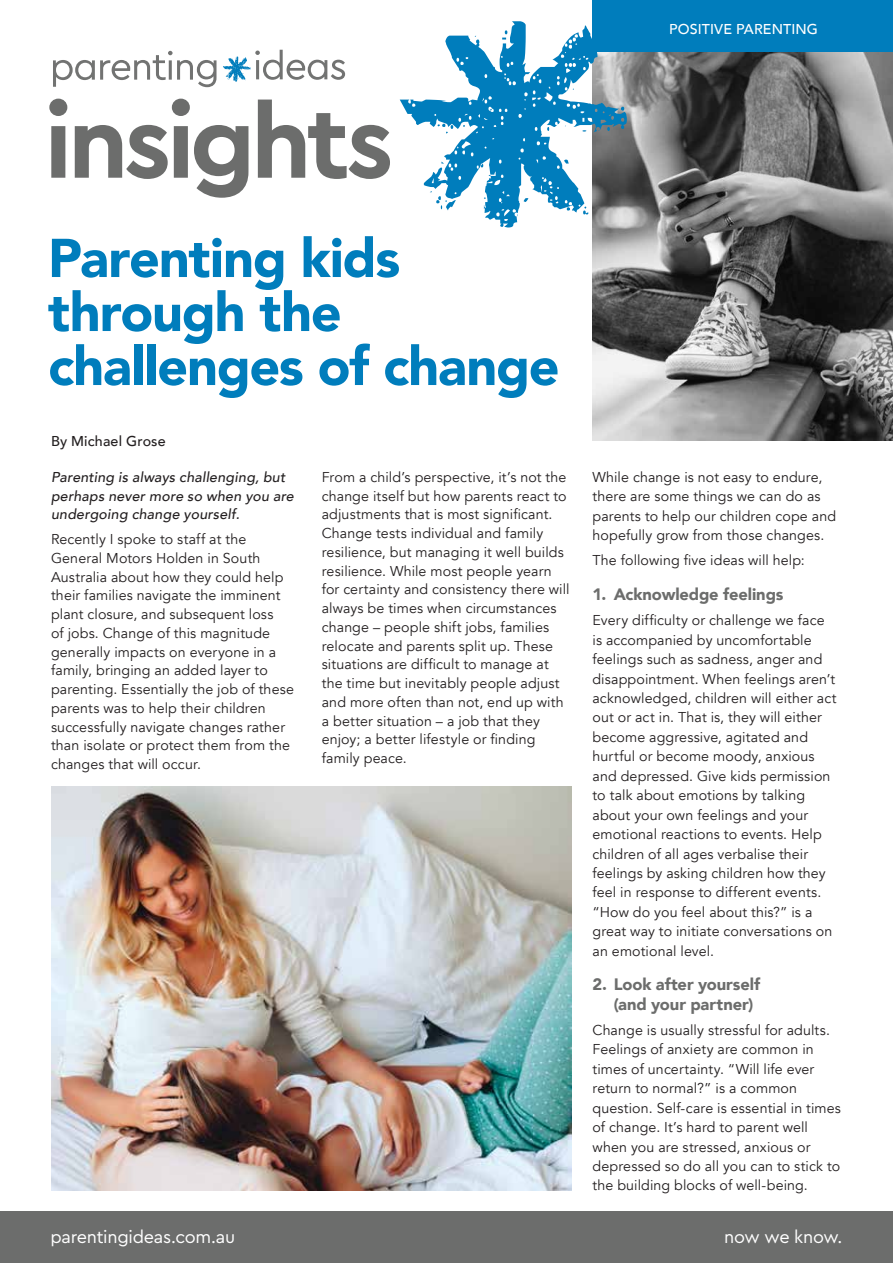
<style>
.page{position:relative;width:893px;height:1263px;background:#fff}
.page>*{position:absolute;margin:0;border:0;box-sizing:border-box;transform-origin:0 0}
.t1{font:900 54px/54px "Avenir";letter-spacing:-.02em;color:#007dbc}
.t2{font:18px "Cera Basic";letter-spacing:-.015em;color:#fff}
.t3{font:900 16.5px/19.5px "Avenir";letter-spacing:-.005em;color:#6c6d6c}
.t4{font:14.25px/19.5px "Avenir";letter-spacing:.01em;color:#231f20}
.t5{font:italic 500 14.25px/18.8px "Avenir";letter-spacing:.015em;color:#231f20}
.t6{font:500 14.25px "Avenir";letter-spacing:.01em;color:#fff}
.t7{font:500 14.25px "Avenir";letter-spacing:.01em;color:#231f20}
</style>
<div class="page">
<div style="left:0;top:1212px;width:893px;height:51px;background:#6c6d6c"></div>
<svg style="left:53px;top:51px;width:163px;height:36px"></svg>
<svg style="left:223px;top:50px;width:122px;height:32px"></svg>
<img style="left:592px;top:51px;width:301px;height:389px">
<svg style="left:49px;top:99px;width:341px;height:99px"></svg>
<svg style="left:400px;top:21px;width:227px;height:206px"></svg>
<div style="left:592px;top:0;width:301px;height:51px;background:#007dbc"></div>
<img style="left:51px;top:787px;width:520px;height:404px">
<p class="t6" style="left:669px;top:17px;width:150px">POSITIVE PARENTING</p>
<h1 class="t1" style="left:48px;top:230px;width:513px">Parenting kids through the challenges of change</h1>
<p class="t7" style="left:51px;top:428px;width:116px">By Michael Grose</p>
<p class="t5" style="left:51px;top:468px;width:244px">Parenting is always challenging, but perhaps never more so when you are undergoing change yourself.</p>
<p class="t4" style="left:51px;top:530px;width:244px;line-height:18.8px">Recently I spoke to staff at the General Motors Holden in South Australia about how they could help their families navigate the imminent plant closure, and subsequent loss<br>of jobs. Change of this magnitude generally impacts on everyone in a family, bringing an added layer to parenting. Essentially the job of these parents was to help their children successfully navigate changes rather than isolate or protect them from the changes that will occur.</p>
<p class="t4" style="left:322px;top:468px;width:249px;line-height:18.8px">From a child’s perspective, it’s not the change itself but how parents react to adjustments that is most significant.<br>Change tests individual and family resilience, but managing it well builds resilience. While most people yearn for certainty and consistency there will always be times when circumstances change – people shift jobs, families relocate and parents split up. These situations are difficult to manage at the time but inevitably people adjust and more often than not, end up with a better situation – a job that they enjoy; a better lifestyle or finding family peace.</p>
<p class="t4" style="left:592px;top:467px;width:245px">While change is not easy to endure, there are some things we can do as parents to help our children cope and hopefully grow from those changes.</p>
<p class="t4" style="left:592px;top:551px;width:214px">The following five ideas will help:</p>
<p class="t3" style="left:592px;top:584px;width:193px">1. Acknowledge feelings</p>
<p class="t4" style="left:592px;top:611px;width:246px">Every difficulty or challenge we face is accompanied by uncomfortable feelings such as sadness, anger and disappointment. When feelings aren’t acknowledged, children will either act out or act in. That is, they will either become aggressive, agitated and hurtful or become moody, anxious and depressed. Give kids permission to talk about emotions by talking about your own feelings and your emotional reactions to events. Help children of all ages verbalise their feelings by asking children how they feel in response to different events. “How do you feel about this?” is a great way to initiate conversations on an emotional level.</p>
<p class="t3" style="left:614px;top:974px;width:148px;text-indent:-21px">2. Look after yourself (and your partner)</p>
<p class="t4" style="left:592px;top:1020px;width:250px">Change is usually stressful for adults.<br>Feelings of anxiety are common in times of uncertainty. “Will life ever return to normal?” is a common question. Self-care is essential in times of change. It’s hard to parent well when you are stressed, anxious or depressed so do all you can to stick to the building blocks of well-being.</p>
<p class="t2" style="left:50px;top:1226px;width:186px">parentingideas.com.au</p>
<p class="t2" style="left:724px;top:1226px;width:120px">now we know.</p>
</div>
